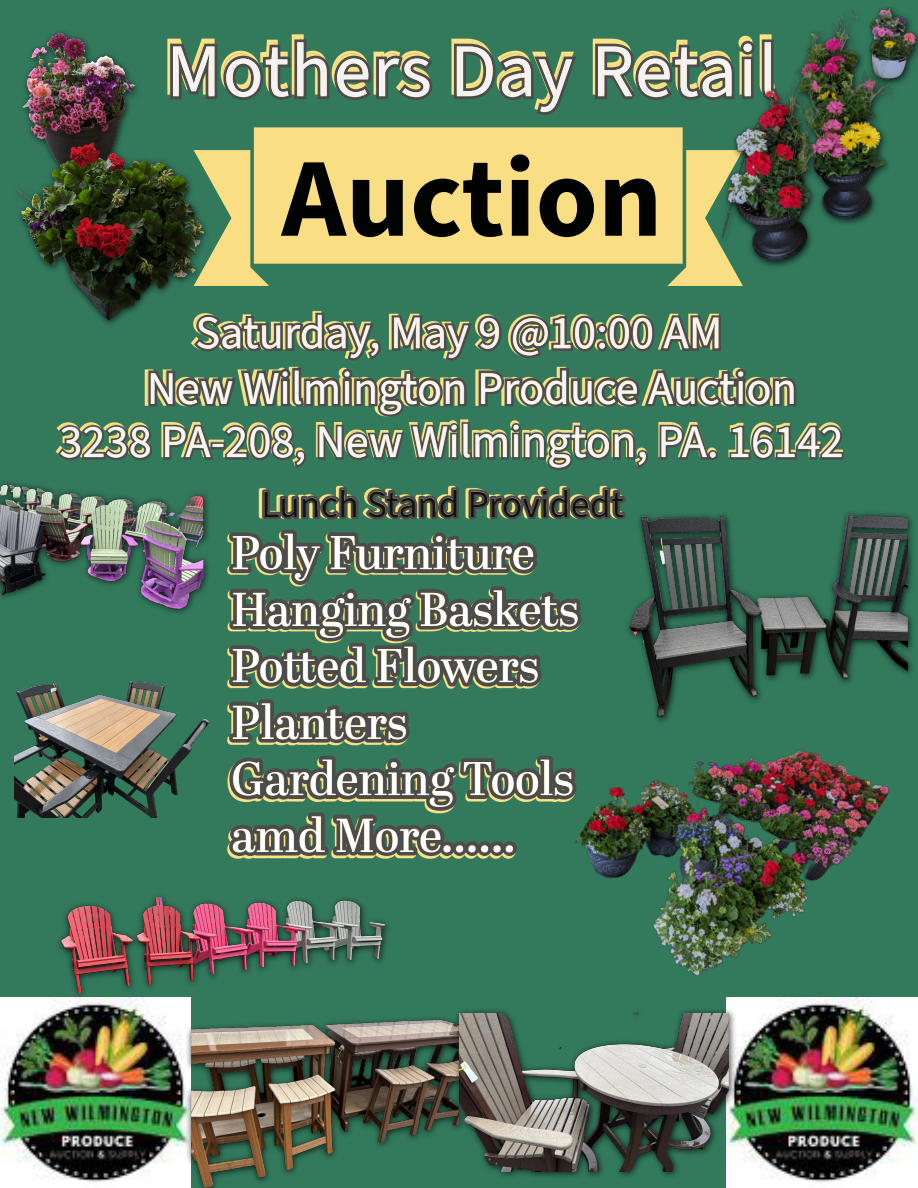
<style>
.page{position:relative;width:918px;height:1188px;background:#337a5d}
.page>*{position:absolute;margin:0;border:0;box-sizing:border-box;transform-origin:0 0}
.t1{font:700 112.5px "Source Sans 3";color:#000}
.t2{font:75.75px "Source Sans 3";letter-spacing:.02em;color:#f7f2f2}
.t3{font:47.1px/56.4px "Abril Display";color:#fff}
.t4{font:46.5px "Source Sans 3";color:#f7f5f5}
.t5{font:46.5px "Source Sans 3";color:#faf5f5}
.t6{font:46.5px "Source Sans 3";color:#faf2f2}
.t7{font:38.25px "Source Sans 3";color:#121111}
</style>
<div class="page">
<img style="left:727px;top:998px;width:190px;height:190px">
<img style="left:0;top:998px;width:190px;height:190px">
<img style="left:215px;top:128px;width:528px;height:158px">
<svg style="left:194px;top:313px;width:527px;height:36px"></svg>
<img style="left:253px;top:34px;width:430px;height:94px">
<svg style="left:215px;top:39px;width:480px;height:76px"></svg>
<img style="left:633px;top:751px;width:258px;height:263px">
<img style="left:199px;top:349px;width:541px;height:19px">
<img style="left:258px;top:485px;width:349px;height:27px">
<svg style="left:262px;top:487px;width:363px;height:25px"></svg>
<svg style="left:58px;top:368px;width:786px;height:102px"></svg>
<img style="left:227px;top:512px;width:406px;height:367px">
<svg style="left:229px;top:530px;width:353px;height:326px"></svg>
<img style="left:695px;top:51px;width:48px;height:233px">
<img style="left:704px;top:7px;width:214px;height:263px">
<img style="left:56px;top:31px;width:159px;height:301px">
<img style="left:16px;top:33px;width:188px;height:288px">
<img style="left:0;top:482px;width:208px;height:131px">
<img style="left:0;top:485px;width:203px;height:124px">
<img style="left:182px;top:1011px;width:267px;height:177px">
<img style="left:190px;top:1020px;width:260px;height:168px">
<img style="left:621px;top:498px;width:292px;height:234px">
<img style="left:629px;top:507px;width:279px;height:214px">
<img style="left:38px;top:828px;width:357px;height:180px">
<img style="left:47px;top:837px;width:338px;height:161px">
<img style="left:450px;top:1005px;width:289px;height:178px">
<img style="left:459px;top:1014px;width:270px;height:158px">
<img style="left:14px;top:681px;width:196px;height:137px">
<h2 class="t2" style="left:166px;top:24px;width:613px">Mothers Day Retail</h2>
<h1 class="t1" style="left:282px;top:125px;width:382px">Auction</h1>
<p class="t6" style="left:195px;top:304px;width:529px">Saturday, May 9 @10:00 AM</p>
<p class="t5" style="left:147px;top:359px;width:652px">New Wilmington Produce Auction</p>
<p class="t4" style="left:59px;top:413px;width:786px">3238 PA-208, New Wilmington, PA. 16142</p>
<p class="t7" style="left:261px;top:480px;width:364px">Lunch Stand Providedt</p>
<p class="t3" style="left:231px;top:527px;width:349px">Poly Furniture<br>Hanging Baskets<br>Potted Flowers<br>Planters<br>Gardening Tools amd More......</p>
</div>
